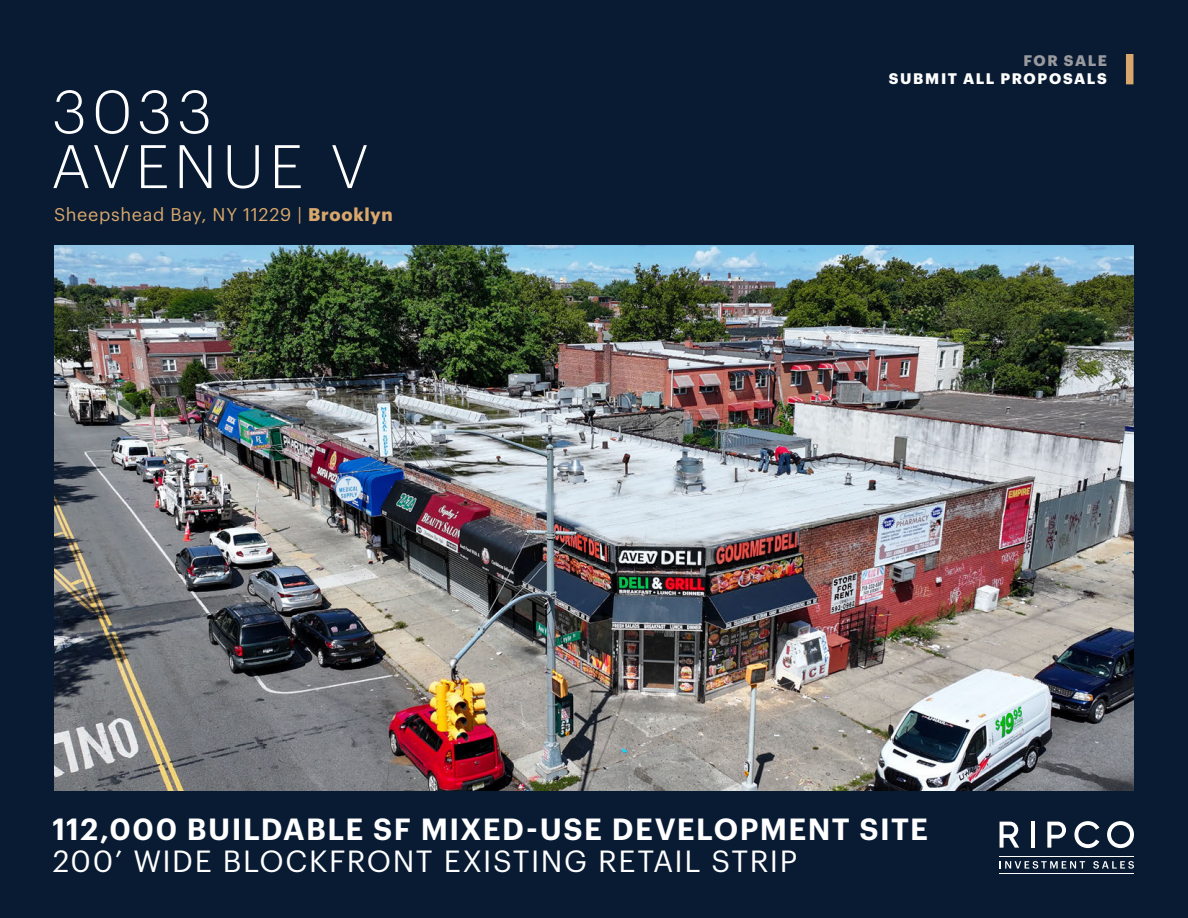
<style>
.page{position:relative;width:1188px;height:918px;background:#081b33}
.page>*{position:absolute;margin:0;border:0;box-sizing:border-box;transform-origin:0 0}
.t1{font:300 60px "Graphik";letter-spacing:.095em;color:#fff}
.t2{font:600 30px "Graphik";letter-spacing:.05em;color:#fff}
.t3{font:30px "Graphik";letter-spacing:.05em;color:#fff}
.t4{font:18px "Graphik";letter-spacing:.035em;color:#d9a76c}
.t5{font:700 15px "Graphik";letter-spacing:.11em;color:#fff}
.t6{font:700 15px "Graphik";letter-spacing:.095em;color:#99999e}
.s1{font-weight:700}
</style>
<div class="page">
<img style="left:54px;top:246px;width:1079px;height:545px">
<svg style="left:1000px;top:822px;width:19px;height:26px"></svg>
<hr style="left:1031px;top:822px;width:3px;height:26px;background:#fff">
<svg style="left:1074px;top:821px;width:25px;height:27px"></svg>
<svg style="left:1107px;top:821px;width:27px;height:27px"></svg>
<svg style="left:1047px;top:822px;width:19px;height:26px"></svg>
<hr style="left:1000px;top:856px;width:134px;height:1px;background:#fff">
<hr style="left:1000px;top:873px;width:134px;height:1px;background:#fff">
<svg style="left:1000px;top:861px;width:85px;height:8px"></svg>
<svg style="left:1093px;top:861px;width:41px;height:8px"></svg>
<div style="left:1126px;top:54px;width:7px;height:30px;background:#d9a76c"></div>
<p class="t1" style="left:53px;top:68px;width:161px">3033</p>
<p class="t1" style="left:51px;top:123px;width:319px">AVENUE V</p>
<p class="t4" style="left:54px;top:201px;width:340px">Sheepshead Bay, NY 11229 | <span class="s1">Brooklyn</span></p>
<p class="t6" style="left:1023px;top:49px;width:85px">FOR SALE</p>
<p class="t5" style="left:889px;top:67px;width:220px">SUBMIT ALL PROPOSALS</p>
<p class="t2" style="left:52px;top:807px;width:877px">112,000 BUILDABLE SF MIXED-USE DEVELOPMENT SITE</p>
<p class="t3" style="left:53px;top:838px;width:746px">200’ WIDE BLOCKFRONT EXISTING RETAIL STRIP</p>
</div>
